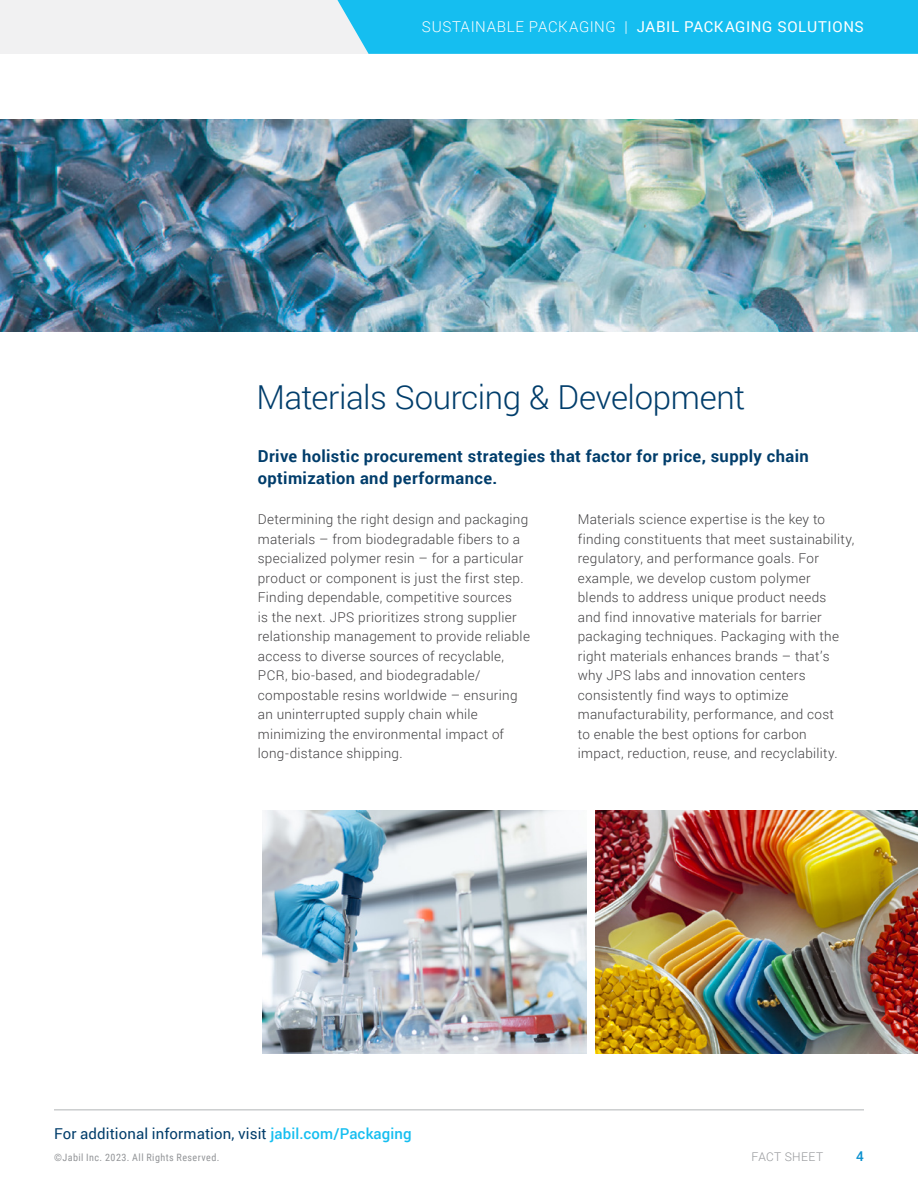
<style>
.page{position:relative;width:918px;height:1188px;background:#fff}
.page>*{position:absolute;margin:0;border:0;box-sizing:border-box;transform-origin:0 0}
.Body{font:300 33px "Roboto";letter-spacing:-.015em;color:#003d6b}
.Paragraph_-_Intro{font:700 16.5px/22.5px "Roboto";letter-spacing:.025em;color:#003d6b}
.t1{font:15px "Roboto";letter-spacing:.005em;color:#003d6b}
.t2{font:15px "Roboto";letter-spacing:.04em;color:#fff}
.Body-2{font:300 13.5px/19.5px "Roboto";letter-spacing:.025em;color:#414042}
.t3{font:500 13.5px "Roboto";color:#0990cf}
.t4{font:300 12px "Roboto";letter-spacing:.03em;color:#939598}
.t5{font:10.2px "Roboto Condensed";letter-spacing:.045em;color:#939598}
.s1{font-weight:300}
.s2{font-weight:500;color:#15bef0}
</style>
<div class="page">
<hr style="left:54px;top:1109px;width:810px;height:1px;background:#b1b4b6">
<div style="left:0;top:0;width:530px;height:54px;background:#f1f1f2"></div>
<div style="left:337px;top:0;width:581px;height:54px;background:#15bef0"></div>
<img style="left:595px;top:811px;width:323px;height:243px">
<img style="left:262px;top:811px;width:324px;height:243px">
<img style="left:0;top:120px;width:918px;height:211px">
<p class="t2" style="left:422px;top:17px;width:444px"><span class="s1">SUSTAINABLE PACKAGING |</span> JABIL PACKAGING SOLUTIONS</p>
<p class="Body" style="left:256px;top:374px;width:490px">Materials Sourcing &amp; Development</p>
<p class="Paragraph_-_Intro" style="left:258px;top:444px;width:553px">Drive holistic procurement strategies that factor for price, supply chain optimization and performance.</p>
<p class="Body-2" style="left:258px;top:509px;width:274px">Determining the right design and packaging materials – from biodegradable fibers to a specialized polymer resin – for a particular product or component is just the first step.<br>Finding dependable, competitive sources<br>is the next. JPS prioritizes strong supplier relationship management to provide reliable access to diverse sources of recyclable, PCR, bio-based, and biodegradable/ compostable resins worldwide – ensuring an uninterrupted supply chain while minimizing the environmental impact of long-distance shipping.</p>
<p class="Body-2" style="left:578px;top:509px;width:278px">Materials science expertise is the key to finding constituents that meet sustainability, regulatory, and performance goals. For example, we develop custom polymer blends to address unique product needs<br>and find innovative materials for barrier packaging techniques. Packaging with the right materials enhances brands – that’s why JPS labs and innovation centers consistently find ways to optimize manufacturability, performance, and cost<br>to enable the best options for carbon impact, reduction, reuse, and recyclability.</p>
<p class="t1" style="left:54px;top:1123px;width:359px">For additional information, visit <span class="s2">jabil.com/Packaging</span></p>
<p class="t5" style="left:54px;top:1150px;width:167px">©Jabil Inc. 2023. All Rights Reserved.</p>
<p class="t4" style="left:751px;top:1148px;width:73px">FACT SHEET</p>
<p class="t3" style="left:856px;top:1147px;width:9px">4</p>
</div>
